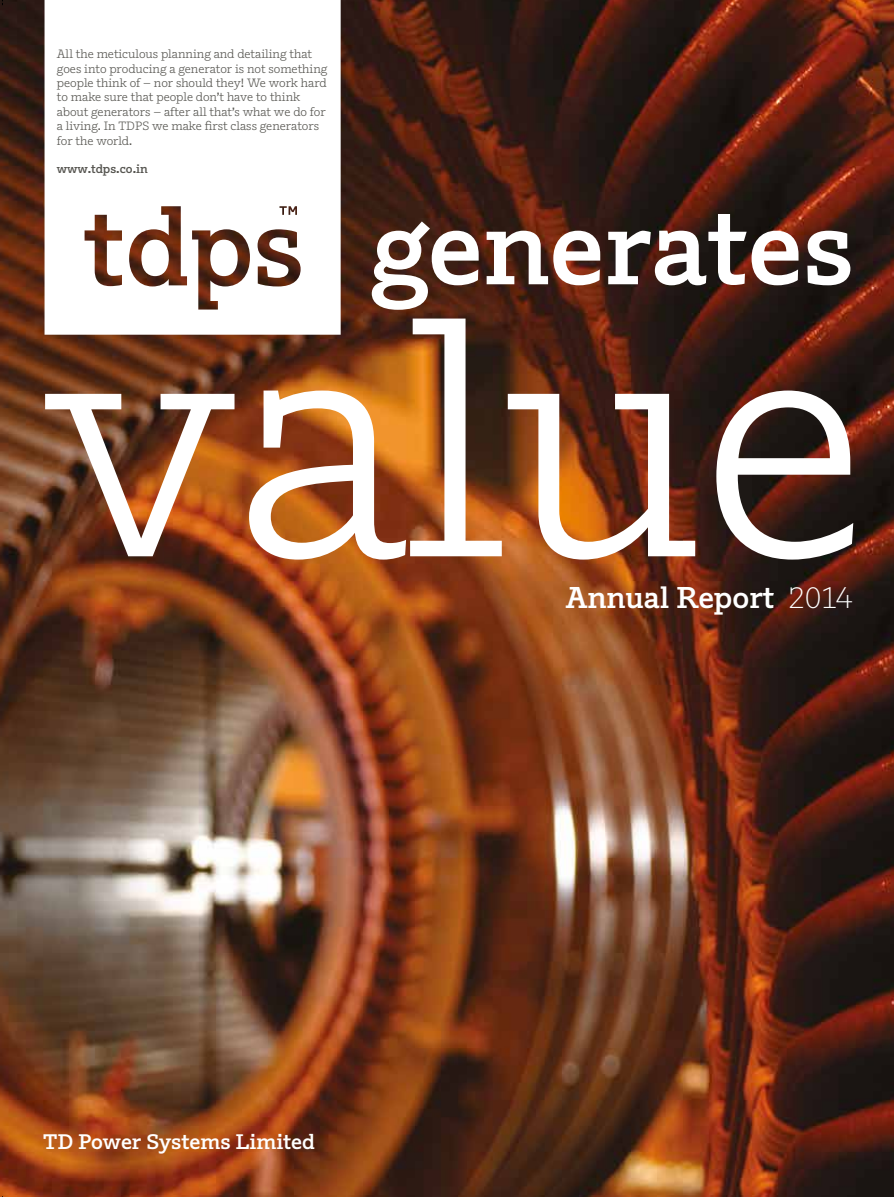
<style>
.page{position:relative;width:894px;height:1197px;background:#fff}
.page>*{position:absolute;margin:0;border:0;box-sizing:border-box;transform-origin:0 0}
.t1{font:330px "Outsiders";letter-spacing:-.005em;color:#fff}
.t2{font:700 105px "Outsiders";color:#fff}
.t3{font:700 30px "Outsiders";color:#fff}
.t4{font:700 21px "Outsiders";color:#fff}
.t5{font:12px/14.4px "Outsiders";color:#575651}
.t6{font:700 12px "Outsiders";color:#575651}
.s1{font-weight:300}
</style>
<div class="page">
<img style="left:0;top:0;width:894px;height:1196px">
<svg style="left:45px;top:0;width:296px;height:335px"></svg>
<p class="t5" style="left:57px;top:47px;width:272px">All the meticulous planning and detailing that goes into producing a generator is not something people think of – nor should they! We work hard to make sure that people don’t have to think about generators – after all that’s what we do for a living. In TDPS we make first class generators for the world.</p>
<p class="t6" style="left:57px;top:161px;width:92px">www.tdps.co.in</p>
<h2 class="t2" style="left:370px;top:179px;width:485px">generates</h2>
<h1 class="t1" style="left:43px;top:239px;width:827px">value</h1>
<h3 class="t4" style="left:43px;top:1127px;width:274px">TD Power Systems Limited</h3>
<h3 class="t3" style="left:566px;top:578px;width:288px">Annual Report <span class="s1">2014</span></h3>
</div>
